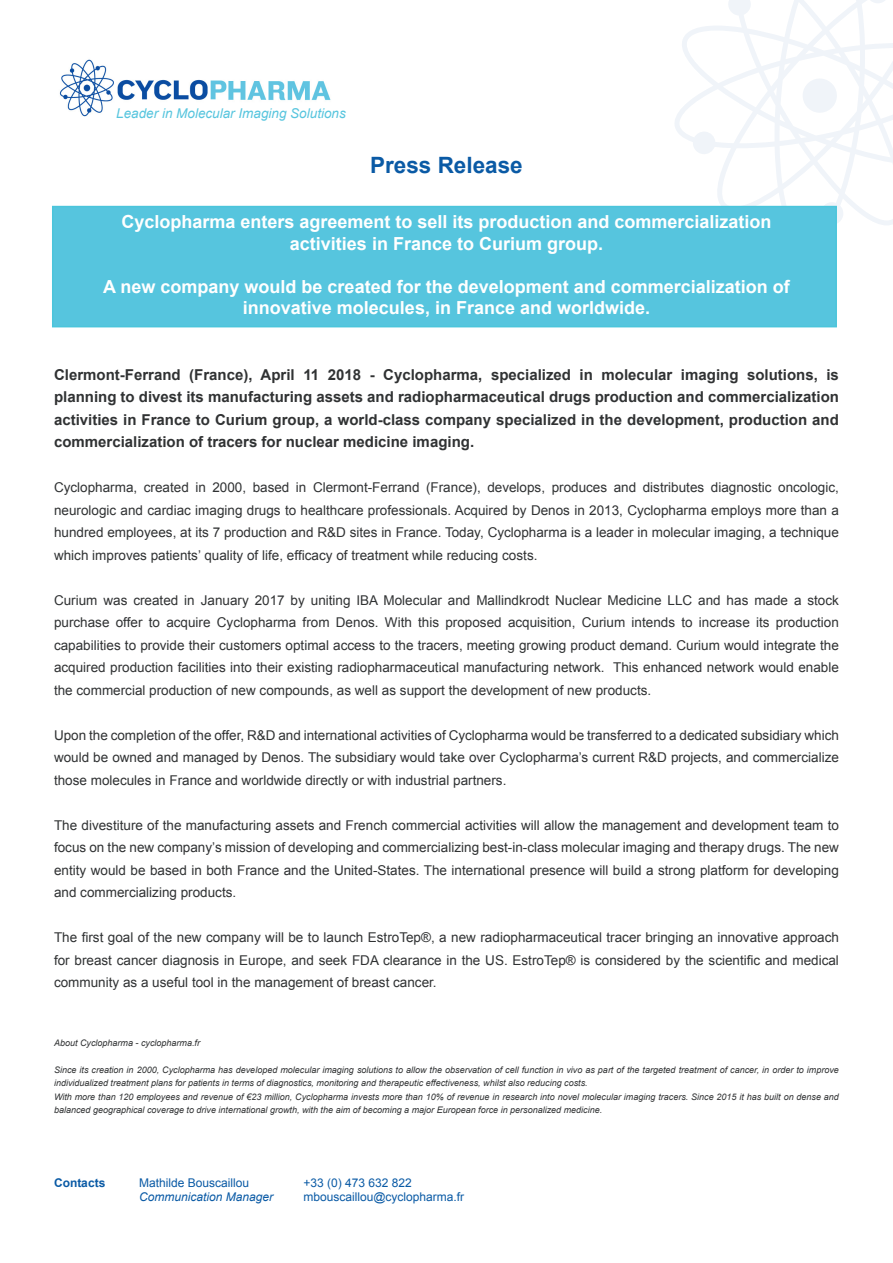
<style>
.page{position:relative;width:893px;height:1263px;background:#fff}
.page>*{position:absolute;margin:0;border:0;box-sizing:border-box;transform-origin:0 0}
.t1{font:700 22.5px "Arial";color:#0a5aa5}
.t2{font:700 18px/21.6px "Arial";color:#fff;text-align:center}
.t3{font:700 15px/22.5px "Arial";color:#303233;text-align:justify}
.t4{font:13.5px/22.5px "Arial";color:#303233;text-align:justify}
.t5{font:italic 13.5px "Arial";color:#57c5de}
.t6{font:12px "Arial";color:#0a5aa5}
.t7{font:italic 12px "Arial";color:#0a5aa5}
.t8{font:700 12px "Arial";color:#0a5aa5}
.t9{font:italic 9px/13.5px "Arial";color:#303233}
</style>
<div class="page">
<svg style="left:675px;top:0;width:218px;height:225px"></svg>
<div style="left:52px;top:205px;width:786px;height:123px;background:#56c5de"></div>
<img style="left:59px;top:59px;width:272px;height:58px">
<p class="t5" style="left:116px;top:104px;width:231px">Leader in Molecular Imaging Solutions</p>
<p class="t1" style="left:370px;top:150px;width:154px">Press Release</p>
<p class="t2" style="left:121px;top:211px;width:652px">Cyclopharma enters agreement to sell its production and commercialization activities in France to Curium group.</p>
<p class="t2" style="left:103px;top:276px;width:688px">A new company would be created for the development and commercialization of innovative molecules, in France and worldwide.</p>
<p class="t3" style="left:54px;top:364px;width:786px">Clermont-Ferrand (France), April 11 2018 - Cyclopharma, specialized in molecular imaging solutions, is planning to divest its manufacturing assets and radiopharmaceutical drugs production and commercialization activities in France to Curium group, a world-class company specialized in the development, production and commercialization of tracers for nuclear medicine imaging.</p>
<p class="t4" style="left:54px;top:476px;width:786px">Cyclopharma, created in 2000, based in Clermont-Ferrand (France), develops, produces and distributes diagnostic oncologic, neurologic and cardiac imaging drugs to healthcare professionals. Acquired by Denos in 2013, Cyclopharma employs more than a hundred employees, at its 7 production and R&amp;D sites in France. Today, Cyclopharma is a leader in molecular imaging, a technique which improves patients’ quality of life, efficacy of treatment while reducing costs.</p>
<p class="t4" style="left:54px;top:589px;width:786px">Curium was created in January 2017 by uniting IBA Molecular and Mallindkrodt Nuclear Medicine LLC and has made a stock purchase offer to acquire Cyclopharma from Denos. With this proposed acquisition, Curium intends to increase its production capabilities to provide their customers optimal access to the tracers, meeting growing product demand. Curium would integrate the acquired production facilities into their existing radiopharmaceutical manufacturing network. This enhanced network would enable the commercial production of new compounds, as well as support the development of new products.</p>
<p class="t4" style="left:54px;top:724px;width:786px">Upon the completion of the offer, R&amp;D and international activities of Cyclopharma would be transferred to a dedicated subsidiary which would be owned and managed by Denos. The subsidiary would take over Cyclopharma’s current R&amp;D projects, and commercialize those molecules in France and worldwide directly or with industrial partners.</p>
<p class="t4" style="left:54px;top:814px;width:786px">The divestiture of the manufacturing assets and French commercial activities will allow the management and development team to focus on the new company’s mission of developing and commercializing best-in-class molecular imaging and therapy drugs. The new entity would be based in both France and the United-States. The international presence will build a strong platform for developing and commercializing products.</p>
<p class="t4" style="left:54px;top:926px;width:786px">The first goal of the new company will be to launch EstroTep®, a new radiopharmaceutical tracer bringing an innovative approach for breast cancer diagnosis in Europe, and seek FDA clearance in the US. EstroTep® is considered by the scientific and medical community as a useful tool in the management of breast cancer.</p>
<p class="t9" style="left:54px;top:1036px;width:148px">About Cyclopharma - cyclopharma.fr</p>
<p class="t9" style="left:54px;top:1063px;width:786px">Since its creation in 2000, Cyclopharma has developed molecular imaging solutions to allow the observation of cell function in vivo as part of the targeted treatment of cancer, in order to improve individualized treatment plans for patients in terms of diagnostics, monitoring and therapeutic effectiveness, whilst also reducing costs.</p>
<p class="t9" style="left:54px;top:1090px;width:786px">With more than 120 employees and revenue of €23 million, Cyclopharma invests more than 10% of revenue in research into novel molecular imaging tracers. Since 2015 it has built on dense and balanced geographical coverage to drive international growth, with the aim of becoming a major European force in personalized medicine.</p>
<p class="t8" style="left:54px;top:1174px;width:53px">Contacts</p>
<p class="t6" style="left:303px;top:1174px;width:110px">+33 (0) 473 632 822</p>
<p class="t6" style="left:303px;top:1189px;width:162px">mbouscaillou@cyclopharma.fr</p>
<p class="t6" style="left:139px;top:1174px;width:112px">Mathilde Bouscaillou</p>
<p class="t7" style="left:139px;top:1189px;width:136px">Communication Manager</p>
</div>
